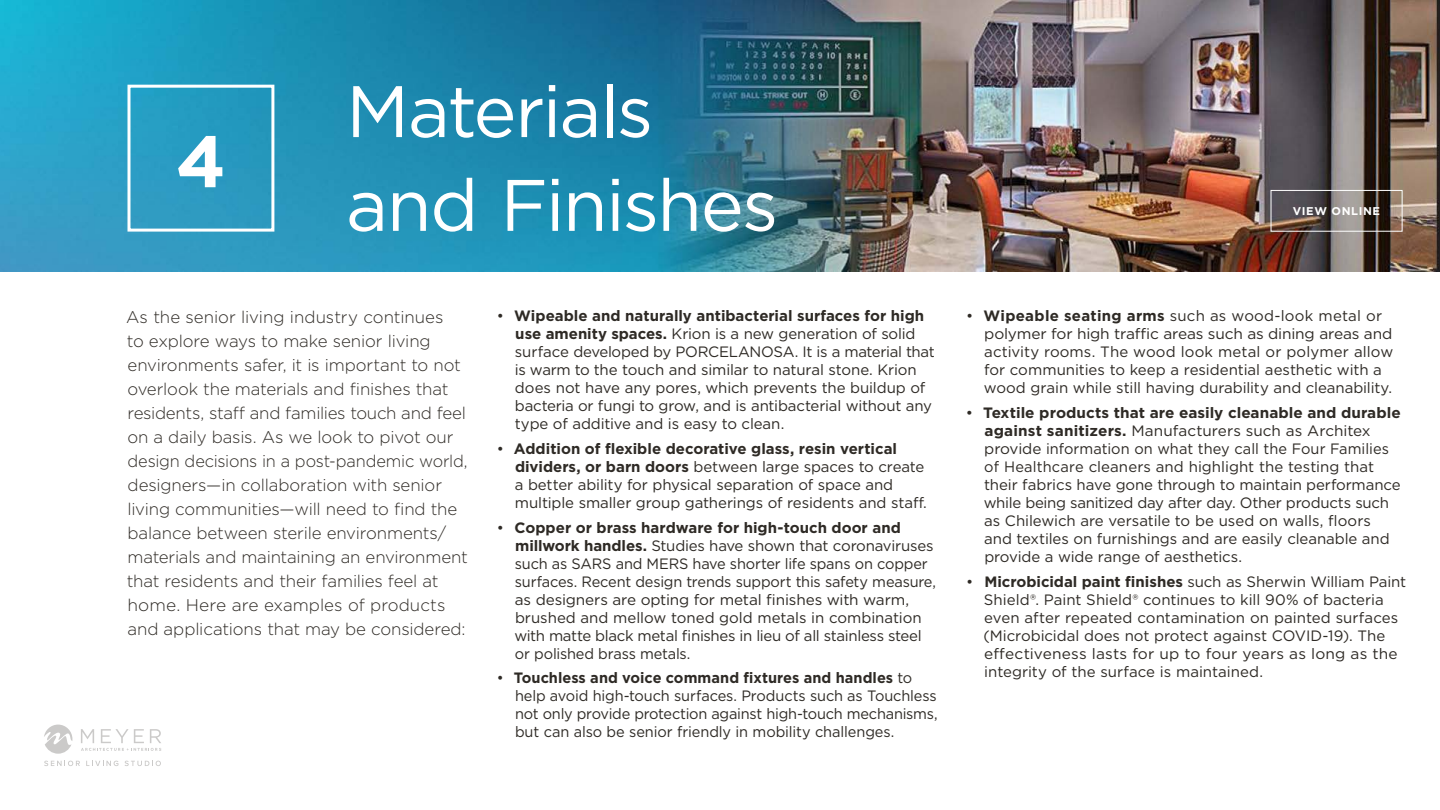
<style>
.page{position:relative;width:1440px;height:810px;background:#fff}
.page>*{position:absolute;margin:0;border:0;box-sizing:border-box;transform-origin:0 0}
.t1{font:72.75px/93.8px "Gotham";letter-spacing:-.025em;color:#fff}
.t2{font:700 72.75px "Gotham";color:#fff}
.t3{font:300 16.88px/24px "Gotham";letter-spacing:-.01em;color:#2e2a25}
.t4{font:15px/18px "Gotham";letter-spacing:-.01em;color:#2e2a25}
.t5{font:700 11.25px "Gotham";letter-spacing:.055em;color:#fff}
.s1{font-weight:700}
</style>
<div class="page">
<img style="left:0;top:0;width:1440px;height:271px">
<div style="left:128px;top:85px;width:146px;height:147px;border:3px solid #fff"></div>
<svg style="left:44px;top:725px;width:28px;height:29px"></svg>
<svg style="left:81px;top:729px;width:80px;height:22px"></svg>
<svg style="left:44px;top:761px;width:36px;height:5px"></svg>
<svg style="left:86px;top:761px;width:32px;height:5px"></svg>
<svg style="left:125px;top:761px;width:36px;height:5px"></svg>
<div style="left:1271px;top:190px;width:131px;height:42px;border:1px solid #fff"></div>
<h1 class="t2" style="left:176px;top:113px;width:52px">4</h1>
<h1 class="t1" style="left:346px;top:63px;width:434px">Materials and Finishes</h1>
<p class="t5" style="left:1293px;top:204px;width:89px">VIEW ONLINE</p>
<p class="t3" style="left:126px;top:304px;width:343px">As the senior living industry continues<br>to explore ways to make senior living environments safer, it is important to not overlook the materials and finishes that residents, staff and families touch and feel on a daily basis. As we look to pivot our design decisions in a post-pandemic world, designers—in collaboration with senior living communities—will need to find the balance between sterile environments/ materials and maintaining an environment that residents and their families feel at home. Here are examples of products and applications that may be considered:</p>
<p class="t4" style="left:515px;top:307px;width:422px;text-indent:-18px">• <span class="s1">Wipeable and naturally antibacterial surfaces for high use amenity spaces.</span> Krion is a new generation of solid surface developed by PORCELANOSA. It is a material that is warm to the touch and similar to natural stone. Krion does not have any pores, which prevents the buildup of bacteria or fungi to grow, and is antibacterial without any type of additive and is easy to clean.</p>
<p class="t4" style="left:515px;top:439px;width:414px;text-indent:-18px">• <span class="s1">Addition of flexible decorative glass, resin vertical dividers, or barn doors</span> between large spaces to create a better ability for physical separation of space and multiple smaller group gatherings of residents and staff.</p>
<p class="t4" style="left:514px;top:518px;width:423px;text-indent:-18px">• <span class="s1">Copper or brass hardware for high-touch door and millwork handles.</span> Studies have shown that coronaviruses such as SARS and MERS have shorter life spans on copper surfaces. Recent design trends support this safety measure, as designers are opting for metal finishes with warm, brushed and mellow toned gold metals in combination with matte black metal finishes in lieu of all stainless steel or polished brass metals.</p>
<p class="t4" style="left:515px;top:669px;width:424px;text-indent:-18px">• <span class="s1">Touchless and voice command fixtures and handles</span> to help avoid high-touch surfaces. Products such as Touchless not only provide protection against high-touch mechanisms, but can also be senior friendly in mobility challenges.</p>
<p class="t4" style="left:984px;top:307px;width:411px;text-indent:-18px">• <span class="s1">Wipeable seating arms</span> such as wood-look metal or polymer for high traffic areas such as dining areas and activity rooms. The wood look metal or polymer allow for communities to keep a residential aesthetic with a wood grain while still having durability and cleanability.</p>
<p class="t4" style="left:984px;top:403px;width:419px;text-indent:-18px">• <span class="s1">Textile products that are easily cleanable and durable against sanitizers.</span> Manufacturers such as Architex provide information on what they call the Four Families of Healthcare cleaners and highlight the testing that their fabrics have gone through to maintain performance while being sanitized day after day. Other products such as Chilewich are versatile to be used on walls, floors and textiles on furnishings and are easily cleanable and provide a wide range of aesthetics.</p>
<p class="t4" style="left:984px;top:572px;width:424px;text-indent:-18px">• <span class="s1">Microbicidal paint finishes</span> such as Sherwin William Paint Shield®. Paint Shield® continues to kill 90% of bacteria even after repeated contamination on painted surfaces (Microbicidal does not protect against COVID-19). The effectiveness lasts for up to four years as long as the integrity of the surface is maintained.</p>
</div>
